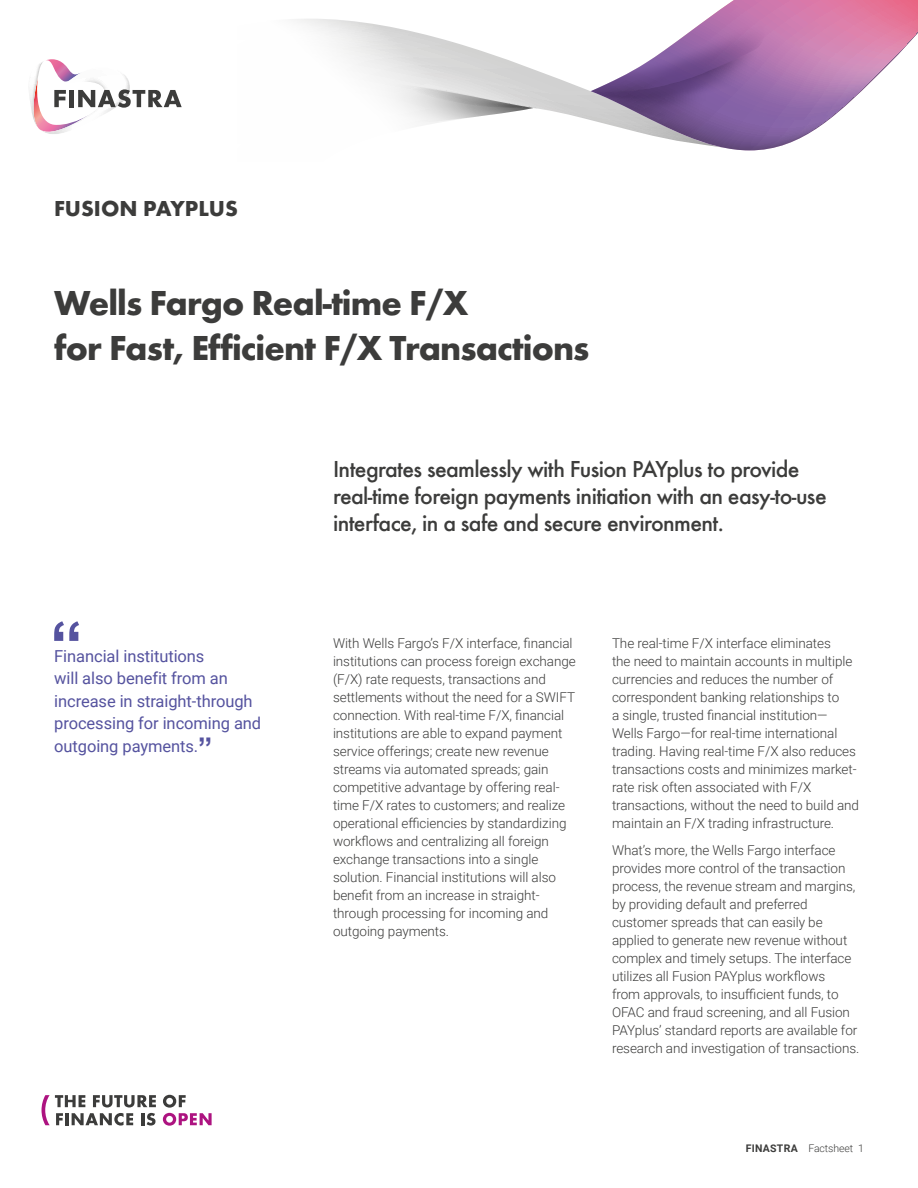
<style>
.page{position:relative;width:918px;height:1188px;background:#fff}
.page>*{position:absolute;margin:0;border:0;box-sizing:border-box;transform-origin:0 0}
.t1{font:700 66px "Arial";color:#55539f}
.t2{font:700 36px/45px "Futura EF";letter-spacing:-.025em;color:#3c3c3b}
.t3{font:500 24px/27px "Futura EF";letter-spacing:-.025em;color:#3c3c3b}
.t4{font:700 22.5px "Futura EF";color:#3c3c3b}
.t5{font:16.5px/22.5px "Roboto";letter-spacing:-.005em;color:#55539f}
.t6{font:300 13.5px/18px "Roboto";letter-spacing:-.005em;color:#3c3c3b}
.t7{font:300 10.5px "Roboto";letter-spacing:-.01em;color:#3c3c3b}
.s1{font-family:"Arial";font-weight:700;font-size:28.5px}
.s2{font-weight:700}
</style>
<div class="page">
<svg style="left:29px;top:59px;width:153px;height:75px"></svg>
<svg style="left:295px;top:19px;width:296px;height:101px"></svg>
<svg style="left:732px;top:0;width:140px;height:151px;background:#dc83ad"></svg>
<svg style="left:872px;top:0;width:46px;height:15px"></svg>
<svg style="left:713px;top:1px;width:53px;height:14px"></svg>
<svg style="left:591px;top:15px;width:327px;height:135px"></svg>
<svg style="left:360px;top:82px;width:182px;height:42px"></svg>
<svg style="left:42px;top:1095px;width:114px;height:31px"></svg>
<svg style="left:163px;top:1095px;width:49px;height:31px"></svg>
<h3 class="t4" style="left:54px;top:195px;width:185px">FUSION PAYPLUS</h3>
<h2 class="t2" style="left:54px;top:280px;width:537px">Wells Fargo Real-time F/X<br>for Fast, Efficient F/X Transactions</h2>
<h1 class="t1" style="left:50px;top:602px;width:34px">“</h1>
<p class="t5" style="left:54px;top:644px;width:209px">Financial institutions<br>will also benefit from an increase in straight-through processing for incoming and outgoing payments.<span class="s1">”</span></p>
<h3 class="t3" style="left:333px;top:455px;width:495px">Integrates seamlessly with Fusion PAYplus to provide real-time foreign payments initiation with an easy-to-use interface, in a safe and secure environment.</h3>
<p class="t6" style="left:333px;top:634px;width:244px">With Wells Fargo’s F/X interface, financial institutions can process foreign exchange (F/X) rate requests, transactions and settlements without the need for a SWIFT connection. With real-time F/X, financial institutions are able to expand payment service offerings; create new revenue streams via automated spreads; gain competitive advantage by offering real&shy;time F/X rates to customers; and realize operational efficiencies by standardizing workflows and centralizing all foreign exchange transactions into a single solution. Financial institutions will also benefit from an increase in straight&shy;through processing for incoming and outgoing payments.</p>
<p class="t6" style="left:612px;top:634px;width:249px">The real-time F/X interface eliminates<br>the need to maintain accounts in multiple currencies and reduces the number of correspondent banking relationships to<br>a single, trusted financial institution— Wells Fargo—for real-time international trading. Having real-time F/X also reduces transactions costs and minimizes market&shy;rate risk often associated with F/X transactions, without the need to build and maintain an F/X trading infrastructure.</p>
<p class="t6" style="left:612px;top:841px;width:249px">What’s more, the Wells Fargo interface provides more control of the transaction process, the revenue stream and margins, by providing default and preferred customer spreads that can easily be applied to generate new revenue without complex and timely setups. The interface utilizes all Fusion PAYplus workflows<br>from approvals, to insufficient funds, to OFAC and fraud screening, and all Fusion PAYplus’ standard reports are available for research and investigation of transactions.</p>
<p class="t7" style="left:746px;top:1141px;width:120px"><span class="s2">FINASTRA</span> Factsheet 1</p>
</div>
